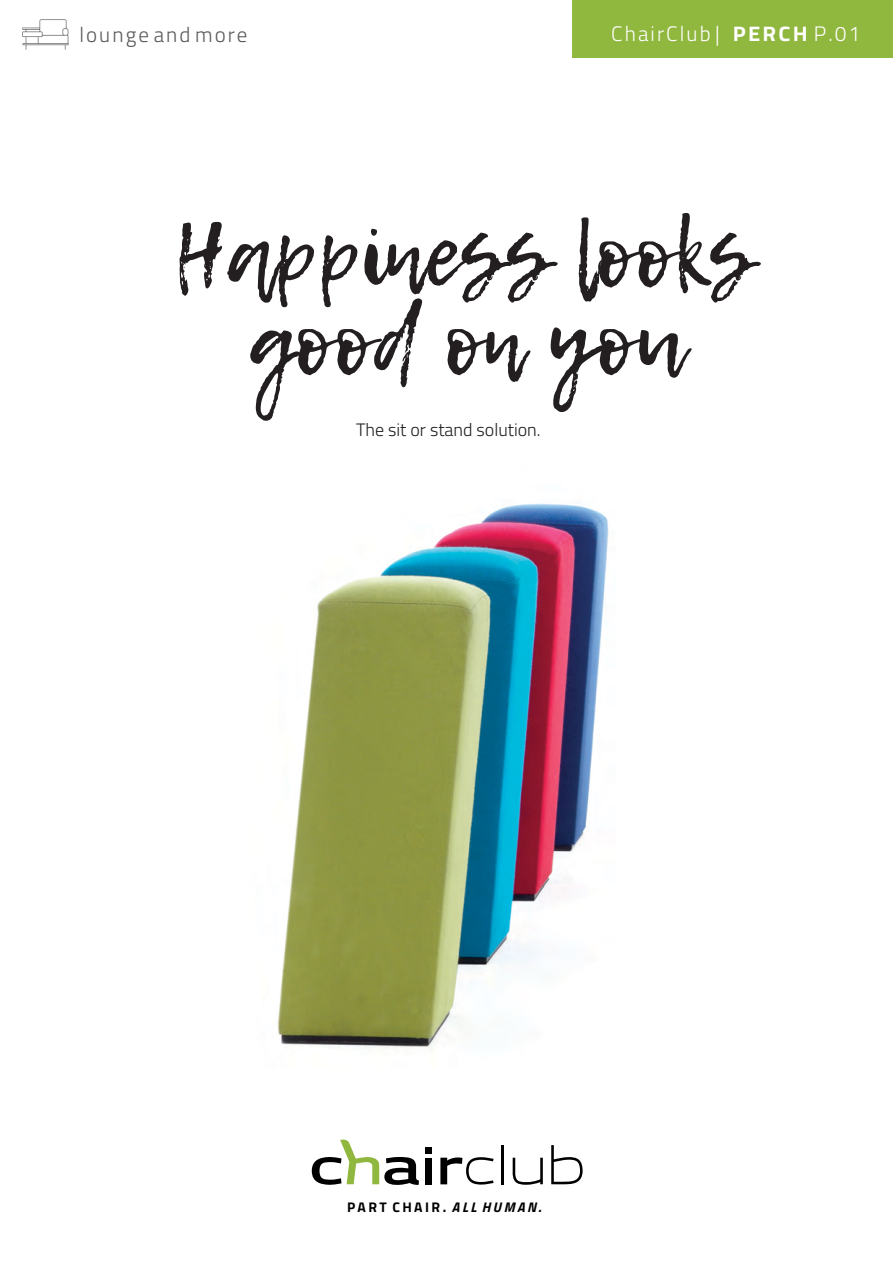
<style>
.page{position:relative;width:893px;height:1263px;background:#fff}
.page>*{position:absolute;margin:0;border:0;box-sizing:border-box;transform-origin:0 0}
.t1{font:87.75px "Lemon Tuesday";color:#231f20}
.t2{font:300 21px "Titillium Web";letter-spacing:.1em;color:#fff}
.t3{font:300 21px "Titillium Web";letter-spacing:.1em;color:#58595b}
.t4{font:300 18px "Titillium Web";color:#231f20}
.t5{font:700 13.95px "Titillium";letter-spacing:.175em;color:#000}
.s1{font-weight:700}
.s2{font-style:italic}
</style>
<div class="page">
<img style="left:278px;top:503px;width:331px;height:549px">
<div style="left:573px;top:0;width:320px;height:58px;background:#90b73e"></div>
<svg style="left:22px;top:19px;width:47px;height:31px"></svg>
<hr style="left:502px;top:1145px;width:2px;height:39px;background:#000">
<svg style="left:551px;top:1145px;width:32px;height:39px"></svg>
<svg style="left:513px;top:1158px;width:30px;height:27px"></svg>
<svg style="left:440px;top:1157px;width:54px;height:27px"></svg>
<div style="left:425px;top:1158px;width:7px;height:26px;background:#000"></div>
<div style="left:425px;top:1147px;width:7px;height:6px;background:#000"></div>
<svg style="left:312px;top:1139px;width:107px;height:46px"></svg>
<p class="t3" style="left:79px;top:18px;width:170px">lounge and more</p>
<p class="t2" style="left:611px;top:17px;width:251px">ChairClub | <span class="s1">PERCH</span> P.01</p>
<p class="t1" style="left:174px;top:189px;width:580px">Happiness looks</p>
<p class="t1" style="left:248px;top:277px;width:437px">good on you</p>
<p class="t4" style="left:356px;top:415px;width:186px">The sit or stand solution.</p>
<p class="t5" style="left:347px;top:1201px;width:195px">PART CHAIR. <span class="s2">ALL HUMAN.</span></p>
</div>
